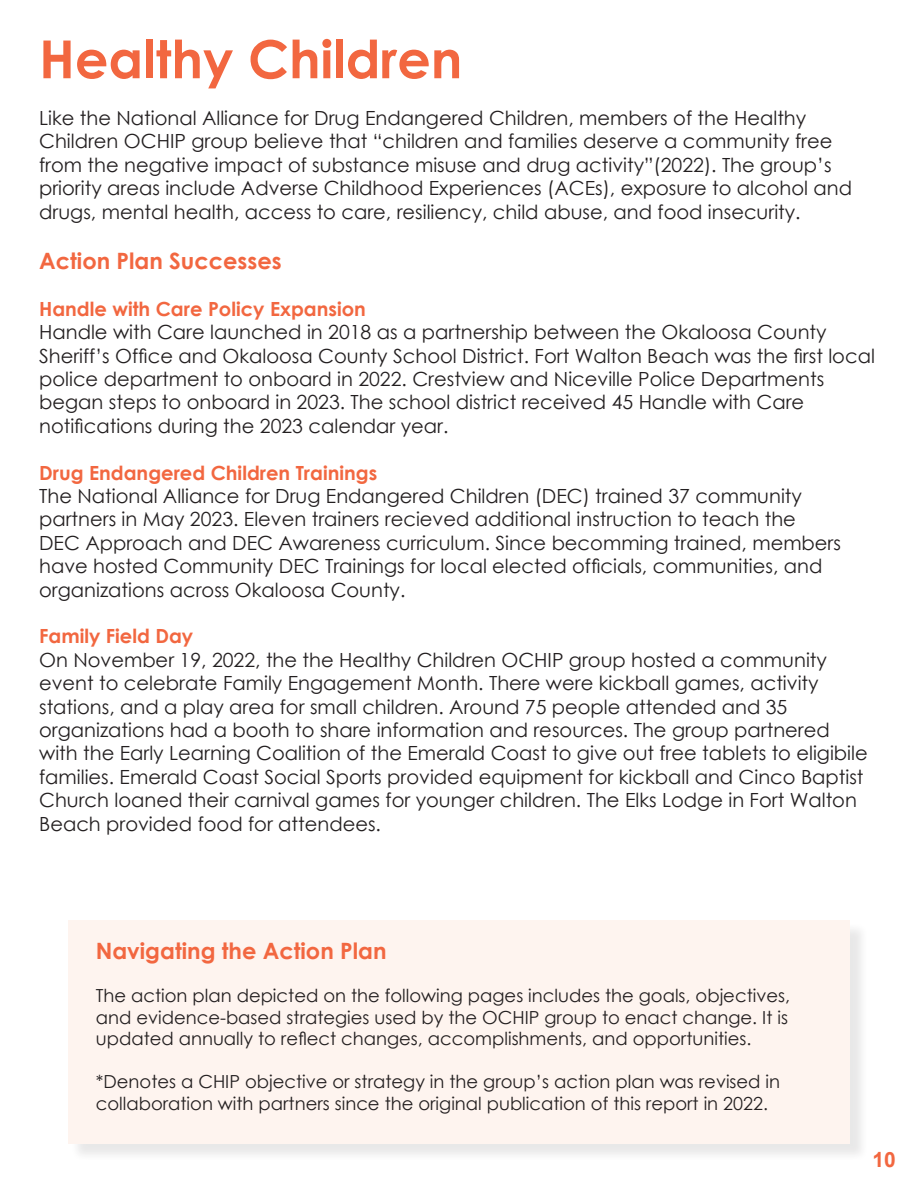
<style>
.page{position:relative;width:918px;height:1188px;background:#fff}
.page>*{position:absolute;margin:0;border:0;box-sizing:border-box;transform-origin:0 0}
.t1{font:700 52.5px "Century Gothic";color:#f26740}
.t2{font:700 22.5px "Century Gothic";color:#f26740}
.t3{font:700 21px "Arial";color:#f26740}
.t4{font:19.5px/23.4px "Century Gothic";color:#231f20}
.t5{font:700 19.5px "Century Gothic";color:#f26740}
.t6{font:18px/21.6px "Century Gothic";color:#231f20;text-align:justify}
.s1{font-weight:700;color:#f26740}
</style>
<div class="page">
<div style="left:70px;top:923px;width:799px;height:239px;background:#231f20;opacity:.75"></div>
<div style="left:68px;top:920px;width:782px;height:223px;background:#fef4ef"></div>
<p class="t1" style="left:39px;top:19px;width:425px">Healthy Children</p>
<p class="t4" style="left:39px;top:106px;width:814px">Like the National Alliance for Drug Endangered Children, members of the Healthy Children OCHIP group believe that “children and families deserve a community free from the negative impact of substance misuse and drug activity”(2022). The group’s priority areas include Adverse Childhood Experiences (ACEs), exposure to alcohol and drugs, mental health, access to care, resiliency, child abuse, and food insecurity.</p>
<p class="t2" style="left:39px;top:244px;width:244px">Action Plan Successes</p>
<p class="t5" style="left:39px;top:294px;width:328px">Handle with Care Policy Expansion</p>
<p class="t4" style="left:39px;top:320px;width:837px">Handle with Care launched in 2018 as a partnership between the Okaloosa County Sheriff’s Office and Okaloosa County School District. Fort Walton Beach was the first local police department to onboard in 2022. Crestview and Niceville Police Departments began steps to onboard in 2023. The school district received 45 Handle with Care notifications during the 2023 calendar year.</p>
<p class="t5" style="left:39px;top:458px;width:340px">Drug Endangered Children Trainings</p>
<p class="t4" style="left:39px;top:484px;width:803px">The National Alliance for Drug Endangered Children (DEC) trained 37 community partners in May 2023. Eleven trainers recieved additional instruction to teach the DEC Approach and DEC Awareness curriculum. Since becomming trained, members have hosted Community DEC Trainings for local elected officials, communities, and organizations across Okaloosa County.</p>
<p class="t4" style="left:39px;top:624px;width:830px"><span class="s1">Family Field Day<br></span>On November 19, 2022, the the Healthy Children OCHIP group hosted a community event to celebrate Family Engagement Month. There were kickball games, activity stations, and a play area for small children. Around 75 people attended and 35 organizations had a booth to share information and resources. The group partnered with the Early Learning Coalition of the Emerald Coast to give out free tablets to eligibile families. Emerald Coast Social Sports provided equipment for kickball and Cinco Baptist Church loaned their carnival games for younger children. The Elks Lodge in Fort Walton Beach provided food for attendees.</p>
<p class="t2" style="left:96px;top:934px;width:292px">Navigating the Action Plan</p>
<p class="t6" style="left:96px;top:984px;width:696px">The action plan depicted on the following pages includes the goals, objectives, and evidence-based strategies used by the OCHIP group to enact change. It is updated annually to reflect changes, accomplishments, and opportunities.</p>
<p class="t6" style="left:96px;top:1071px;width:686px">*Denotes a CHIP objective or strategy in the group’s action plan was revised in collaboration with partners since the original publication of this report in 2022.</p>
<p class="t3" style="left:873px;top:1144px;width:25px">10</p>
</div>
